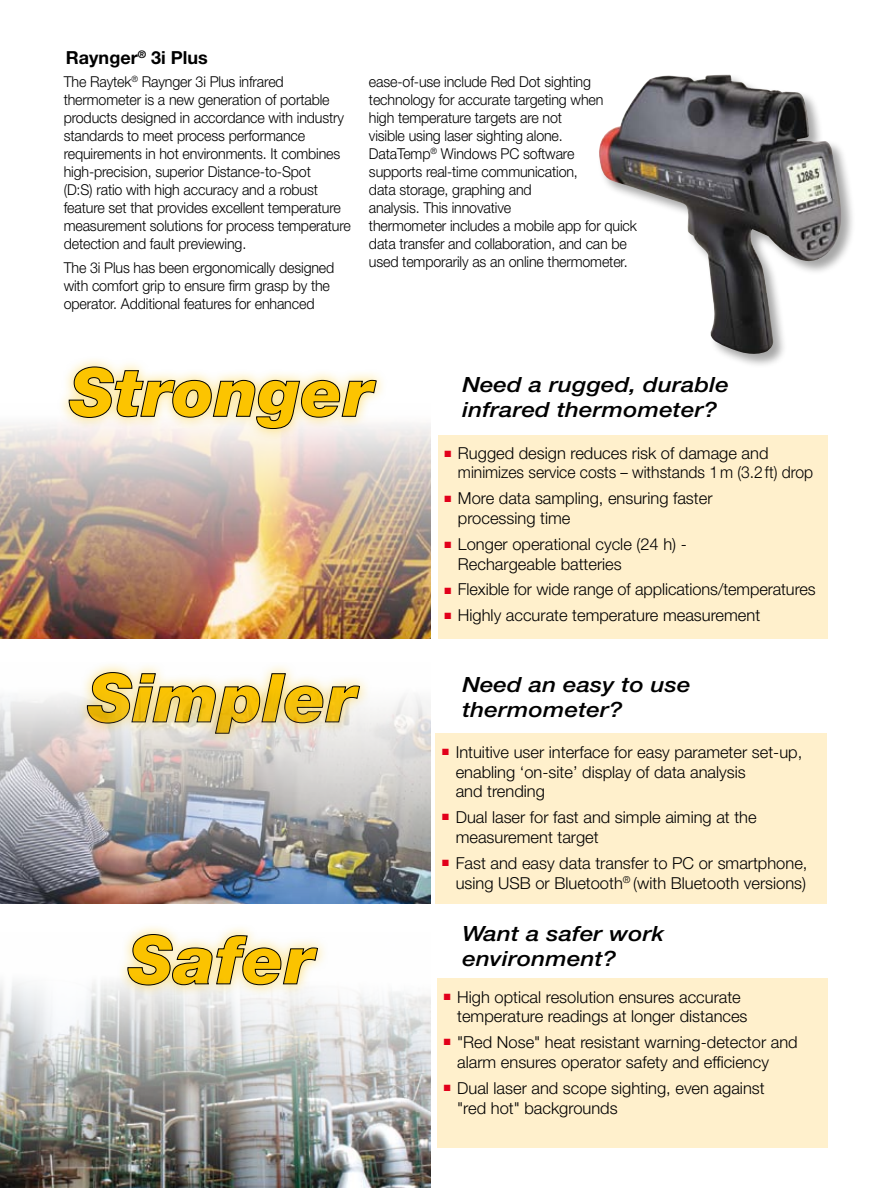
<style>
.page{position:relative;width:893px;height:1188px;background:#fff}
.page>*{position:absolute;margin:0;border:0;box-sizing:border-box;transform-origin:0 0}
.t1{font:italic 900 67.5px "Helvetica Neue LT Pro";color:#fcc400}
.t2{font:italic 500 21px/25.2px "Helvetica Neue LT Pro";letter-spacing:.005em;color:#000;scale:1.15 1}
.t3{font:700 18px "Helvetica Neue LT Pro";color:#000}
.t4{font:300 16.5px/19.8px "Helvetica Neue LT Pro";color:#000}
.t5{font:300 15px/18px "Helvetica Neue LT Pro";letter-spacing:-.01em;color:#000;scale:.95 1}
.s1{color:#e2001a}
</style>
<div class="page">
<div style="left:435px;top:733px;width:392px;height:171px;background:#fff0cc"></div>
<div style="left:438px;top:435px;width:389px;height:203px;background:#fff0cc"></div>
<div style="left:437px;top:978px;width:390px;height:170px;background:#fff0cc"></div>
<div style="left:598px;top:73px;width:258px;height:296px;background:#000;opacity:.35"></div>
<img style="left:598px;top:75px;width:244px;height:282px">
<div style="left:116px;top:923px;width:213px;height:75px;background:#fcc400;opacity:.59"></div>
<img style="left:0;top:664px;width:431px;height:240px">
<img style="left:0;top:423px;width:431px;height:215px">
<div style="left:57px;top:355px;width:331px;height:86px;background:#fcc400;opacity:.59"></div>
<svg style="left:68px;top:366px;width:309px;height:63px"></svg>
<img style="left:0;top:933px;width:430px;height:255px">
<p class="t3" style="left:66px;top:46px;width:143px">Raynger<sup>®</sup> 3i Plus</p>
<p class="t5" style="left:64px;top:73px;width:304px">The Raytek<sup>®</sup> Raynger 3i Plus infrared thermometer is a new generation of portable products designed in accordance with industry standards to meet process performance requirements in hot environments. It combines high-precision, superior Distance-to-Spot<br>(D:S) ratio with high accuracy and a robust feature set that provides excellent temperature measurement solutions for process temperature detection and fault previewing.</p>
<p class="t5" style="left:64px;top:259px;width:286px">The 3i Plus has been ergonomically designed with comfort grip to ensure firm grasp by the operator. Additional features for enhanced</p>
<p class="t5" style="left:369px;top:73px;width:284px">ease-of-use include Red Dot sighting technology for accurate targeting when<br>high temperature targets are not<br>visible using laser sighting alone.<br>DataTemp<sup>®</sup> Windows PC software<br>supports real-time communication,<br>data storage, graphing and<br>analysis. This innovative<br>thermometer includes a mobile app for quick data transfer and collaboration, and can be used temporarily as an online thermometer.</p>
<h1 class="t1" style="left:70px;top:352px;width:305px">Stronger</h1>
<h1 class="t1" style="left:88px;top:657px;width:270px">Simpler</h1>
<h1 class="t1" style="left:128px;top:919px;width:188px">Safer</h1>
<h2 class="t2" style="left:462px;top:372px;width:233px">Need a rugged, durable infrared thermometer?</h2>
<p class="t4" style="left:458px;top:442px;width:357px;text-indent:-14px"><span class="s1">■</span> Rugged design reduces risk of damage and minimizes service costs – withstands 1m (3.2ft) drop</p>
<p class="t4" style="left:458px;top:488px;width:256px;text-indent:-14px"><span class="s1">■</span> More data sampling, ensuring faster processing time</p>
<p class="t4" style="left:458px;top:534px;width:230px;text-indent:-14px"><span class="s1">■</span> Longer operational cycle (24 h) -<br>Rechargeable batteries</p>
<p class="t4" style="left:444px;top:579px;width:373px"><span class="s1">■</span> Flexible for wide range of applications/temperatures</p>
<p class="t4" style="left:444px;top:605px;width:317px"><span class="s1">■</span> Highly accurate temperature measurement</p>
<h2 class="t2" style="left:462px;top:672px;width:200px">Need an easy to use thermometer?</h2>
<p class="t4" style="left:456px;top:742px;width:348px;text-indent:-14px"><sup>■</sup> Intuitive user interface for easy parameter set-up, enabling ‘on-site’ display of data analysis<br>and trending</p>
<p class="t4" style="left:456px;top:807px;width:303px;text-indent:-13px"><sup>■</sup> Dual laser for fast and simple aiming at the measurement target</p>
<p class="t4" style="left:442px;top:853px;width:367px;text-align:right"><sup>■</sup> Fast and easy data transfer to PC or smartphone, using USB or Bluetooth<sup>®</sup> (with Bluetooth versions)</p>
<h2 class="t2" style="left:462px;top:921px;width:177px">Want a safer work environment?</h2>
<p class="t4" style="left:457px;top:986px;width:292px;text-indent:-14px"><sup>■</sup> High optical resolution ensures accurate temperature readings at longer distances</p>
<p class="t4" style="left:457px;top:1032px;width:342px;text-indent:-14px"><sup>■</sup> "Red Nose" heat resistant warning-detector and alarm ensures operator safety and efficiency</p>
<p class="t4" style="left:457px;top:1078px;width:309px;text-indent:-14px"><sup>■</sup> Dual laser and scope sighting, even against "red hot" backgrounds</p>
</div>
